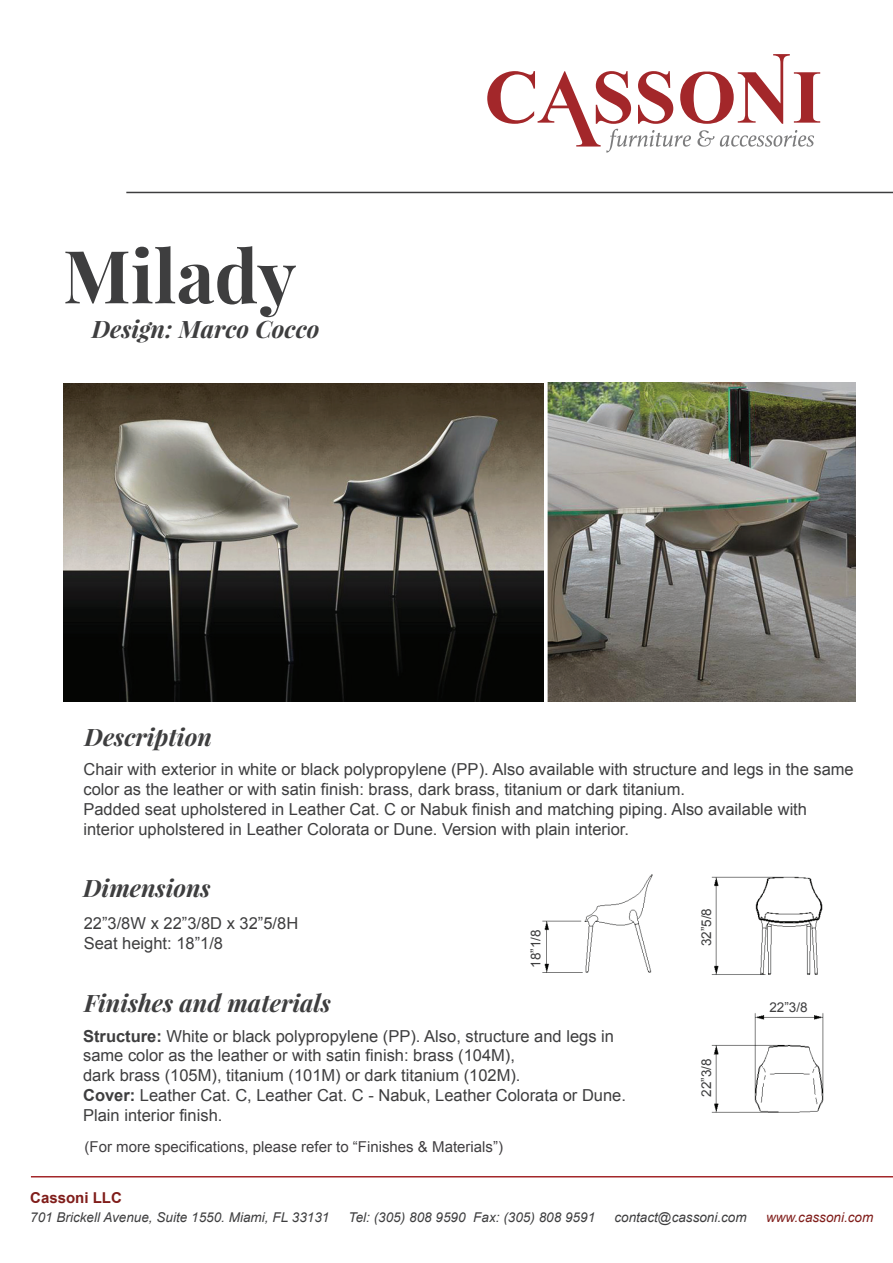
<style>
.page{position:relative;width:893px;height:1263px;background:#fff}
.page>*{position:absolute;margin:0;border:0;box-sizing:border-box;transform-origin:0 0}
.t1{font:700 73.2px "Playfair Display";color:#3e3e3f}
.t2{font:italic 700 24px "Playfair Display";color:#3e3e3f}
.t3{font:16.5px/19.8px "Arial";color:#3e3e3f}
.t4{font:15px "Arial";color:#413f41}
.t5{font:700 15px "Arial";color:#801d1a}
.t6{font:italic 13.5px "Arial";color:#3e3e3f}
.t7{font:13.5px "Arial";color:#3e3e3f}
.t8{font:italic 13.5px "Arial";color:#801d1a}
.s1{font-weight:700}
</style>
<div class="page">
<img style="left:711px;top:876px;width:113px;height:237px">
<img style="left:542px;top:874px;width:111px;height:99px">
<hr style="left:31px;top:1176px;width:862px;height:1px;background:#a3272a">
<hr style="left:126px;top:192px;width:767px;height:1px;background:#3e3e3f">
<svg style="left:487px;top:54px;width:333px;height:99px"></svg>
<img style="left:64px;top:383px;width:479px;height:318px">
<img style="left:547px;top:383px;width:309px;height:318px">
<h1 class="t1" style="left:63px;top:230px;width:235px">Milady</h1>
<h2 class="t2" style="left:92px;top:313px;width:229px">Design: Marco Cocco</h2>
<h2 class="t2" style="left:85px;top:720px;width:129px">Description</h2>
<p class="t3" style="left:83px;top:760px;width:772px">Chair with exterior in white or black polypropylene (PP). Also available with structure and legs in the same color as the leather or with satin finish: brass, dark brass, titanium or dark titanium.<br>Padded seat upholstered in Leather Cat. C or Nabuk finish and matching piping. Also available with interior upholstered in Leather Colorata or Dune. Version with plain interior.</p>
<h2 class="t2" style="left:83px;top:872px;width:129px">Dimensions</h2>
<p class="t3" style="left:84px;top:914px;width:216px">22”3/8W x 22”3/8D x 32”5/8H<br>Seat height: 18”1/8</p>
<h2 class="t2" style="left:84px;top:986px;width:248px">Finishes and materials</h2>
<p class="t7" style="left:527px;top:967px;width:40px;rotate:-90deg">18”1/8</p>
<p class="t3" style="left:83px;top:1026px;width:544px"><span class="s1">Structure:</span> White or black polypropylene (PP). Also, structure and legs in same color as the leather or with satin finish: brass (104M),<br>dark brass (105M), titanium (101M) or dark titanium (102M).<br><span class="s1">Cover:</span> Leather Cat. C, Leather Cat. C - Nabuk, Leather Colorata or Dune.<br>Plain interior finish.</p>
<p class="t4" style="left:85px;top:1137px;width:420px">(For more specifications, please refer to “Finishes &amp; Materials”)</p>
<p class="t7" style="left:698px;top:946px;width:40px;rotate:-90deg">32”5/8</p>
<p class="t7" style="left:698px;top:1097px;width:40px;rotate:-90deg">22”3/8</p>
<p class="t7" style="left:769px;top:998px;width:40px">22”3/8</p>
<p class="t5" style="left:30px;top:1187px;width:93px">Cassoni LLC</p>
<p class="t6" style="left:30px;top:1209px;width:301px">701 Brickell Avenue, Suite 1550. Miami, FL 33131</p>
<p class="t6" style="left:349px;top:1209px;width:248px">Tel: (305) 808 9590 Fax: (305) 808 9591</p>
<p class="t6" style="left:614px;top:1209px;width:134px">contact@cassoni.com</p>
<p class="t8" style="left:766px;top:1209px;width:109px">www.cassoni.com</p>
</div>
